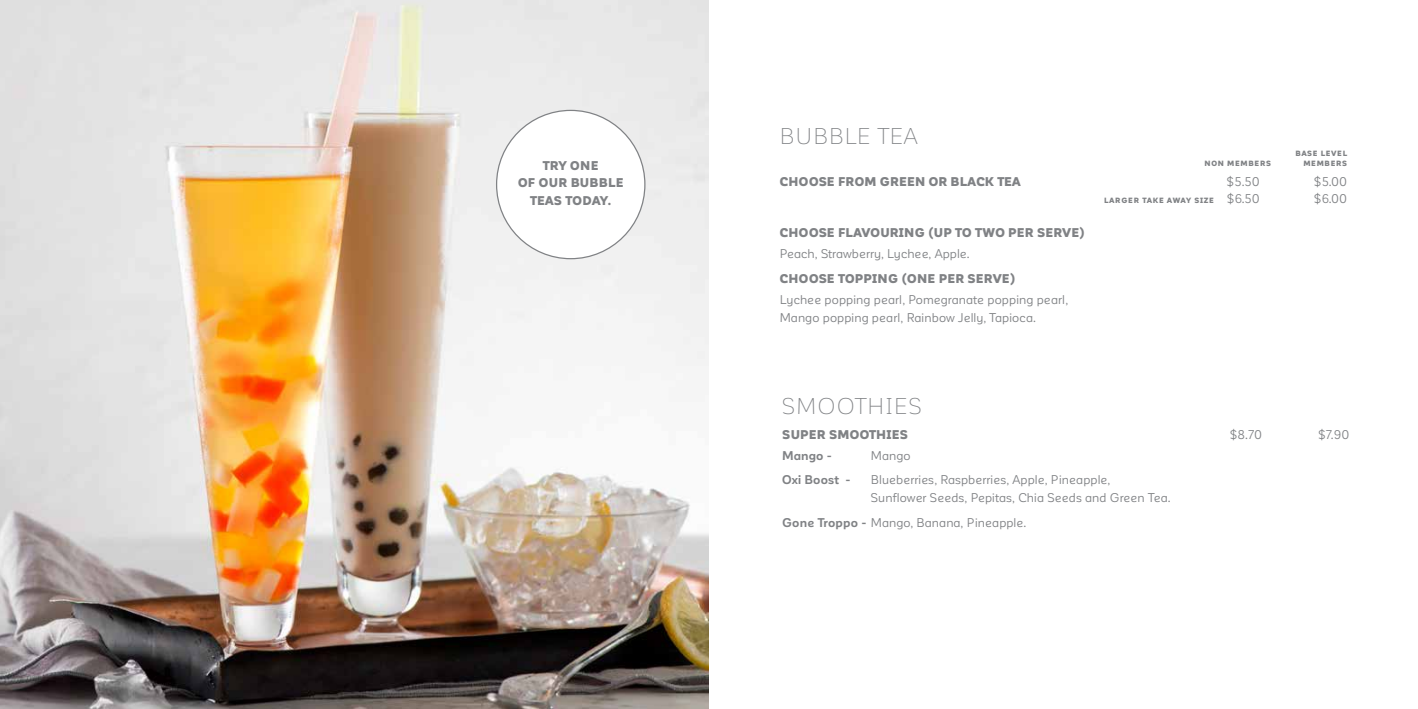
<style>
.page{position:relative;width:1418px;height:709px;background:#fff}
.page>*{position:absolute;margin:0;border:0;box-sizing:border-box;transform-origin:0 0}
.t1{font:300 22.5px "Corporative Sans Alt";letter-spacing:.065em;color:#808285}
.t2{font:12.5px/17.5px "Corporative Sans Alt";letter-spacing:.01em;color:#808285}
.t3{font:900 12.5px/17.5px "Corporative Sans Alt";letter-spacing:.02em;color:#808285;text-align:center}
.t4{font:700 12.5px "Corporative Sans Alt";letter-spacing:.01em;color:#808285}
.t5{font:900 7.5px "Corporative Sans Alt";letter-spacing:.1em;color:#808285}
.t6{font:900 7.5px "Corporative Sans Alt";letter-spacing:.08em;color:#808285}
.s1{font-weight:700}
</style>
<div class="page">
<img style="left:0;top:0;width:709px;height:709px">
<div style="left:496px;top:110px;width:149px;height:149px;background:#fff;border-radius:50%"></div>
<p class="t3" style="left:518px;top:157px;width:107px">TRY ONE<br>OF OUR BUBBLE<br>TEAS TODAY.</p>
<h1 class="t1" style="left:780px;top:124px;width:139px">BUBBLE TEA</h1>
<p class="t3" style="left:780px;top:173px;width:242px">CHOOSE FROM GREEN OR BLACK TEA</p>
<p class="t2" style="left:1226px;top:173px;width:35px">$5.50</p>
<p class="t2" style="left:1313px;top:173px;width:35px">$5.00</p>
<p class="t2" style="left:1226px;top:190px;width:34px">$6.50</p>
<p class="t2" style="left:1313px;top:190px;width:35px">$6.00</p>
<p class="t3" style="left:780px;top:224px;width:307px">CHOOSE FLAVOURING (UP TO TWO PER SERVE)</p>
<p class="t2" style="left:780px;top:245px;width:191px">Peach, Strawberry, Lychee, Apple.</p>
<p class="t3" style="left:780px;top:270px;width:237px">CHOOSE TOPPING (ONE PER SERVE)</p>
<p class="t2" style="left:780px;top:291px;width:290px">Lychee popping pearl, Pomegranate popping pearl,<br>Mango popping pearl, Rainbow Jelly, Tapioca.</p>
<p class="t6" style="left:1295px;top:149px;width:53px">BASE LEVEL</p>
<p class="t5" style="left:1204px;top:159px;width:68px">NON MEMBERS</p>
<p class="t5" style="left:1303px;top:159px;width:45px">MEMBERS</p>
<p class="t5" style="left:1104px;top:196px;width:111px">LARGER TAKE AWAY SIZE</p>
<h1 class="t1" style="left:782px;top:394px;width:141px">SMOOTHIES</h1>
<p class="t3" style="left:782px;top:426px;width:127px">SUPER SMOOTHIES</p>
<p class="t2" style="left:1229px;top:426px;width:34px">$8.70</p>
<p class="t2" style="left:1317px;top:426px;width:33px">$7.90</p>
<p class="t4" style="left:782px;top:448px;width:51px">Mango -</p>
<p class="t2" style="left:871px;top:447px;width:41px">Mango</p>
<p class="t4" style="left:782px;top:473px;width:70px">Oxi Boost -</p>
<p class="t2" style="left:871px;top:471px;width:301px">Blueberries, Raspberries, Apple, Pineapple,<br>Sunflower Seeds, Pepitas, Chia Seeds and Green Tea.</p>
<p class="t2" style="left:782px;top:513px;width:245px"><span class="s1">Gone Troppo -</span> Mango, Banana, Pineapple.</p>
</div>
